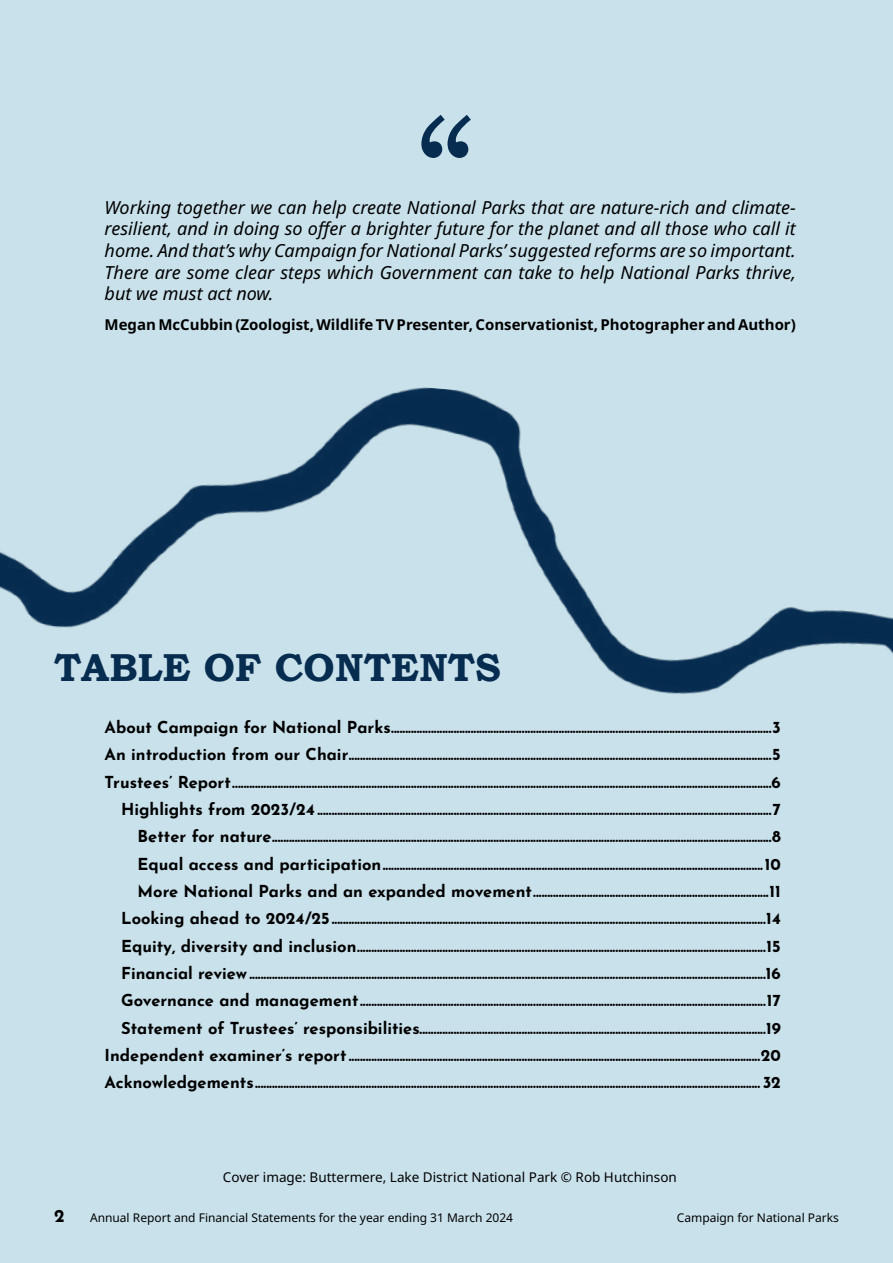
<style>
.page{position:relative;width:893px;height:1263px;background:#c9e1eb}
.page>*{position:absolute;margin:0;border:0;box-sizing:border-box;transform-origin:0 0}
.t1{font:150px "Bookman Old Style";color:#062c50}
.t2{font:700 39px "Bookman Old Style";color:#062c50}
.t3{font:italic 18px/21.6px "Noto Sans";color:#000;text-align:justify}
.t4{font:700 18px "Josefin Sans";color:#000}
.t5{font:700 16.5px/27.3px "Josefin Sans";color:#000;text-align:right}
.t6{font:700 15px "Noto Sans";color:#000}
.t7{font:13.5px "Noto Sans";color:#000}
.t8{font:12px "Noto Sans";color:#000}
</style>
<div class="page">
<img style="left:0;top:387px;width:893px;height:307px">
<h1 class="t1" style="left:416px;top:73px;width:61px">“</h1>
<p class="t3" style="left:105px;top:197px;width:693px">Working together we can help create National Parks that are nature-rich and climate&shy;resilient, and in doing so offer a brighter future for the planet and all those who call it home. And that’s why Campaign for National Parks’ suggested reforms are so important.<br>There are some clear steps which Government can take to help National Parks thrive, but we must act now.</p>
<p class="t6" style="left:105px;top:314px;width:693px">Megan McCubbin (Zoologist, Wildlife TV Presenter, Conservationist, Photographer and Author)</p>
<h2 class="t2" style="left:54px;top:640px;width:448px">TABLE OF CONTENTS</h2>
<p class="t5" style="left:105px;top:711px;width:678px">About Campaign for National Parks......................................................................................................................................3<br>An introduction from our Chair.....................................................................................................................................................5<br>Trustees’ Report..............................................................................................................................................................................................6<br>Highlights from 2023/24 ................................................................................................................................................................7<br>Better for nature................................................................................................................................................................................8<br>Equal access and participation......................................................................................................................................10<br>More National Parks and an expanded movement...................................................................................11<br>Looking ahead to 2024/25.........................................................................................................................................................14<br>Equity, diversity and inclusion................................................................................................................................................15<br>Financial review......................................................................................................................................................................................16<br>Governance and management...............................................................................................................................................17<br>Statement of Trustees’ responsibilities..........................................................................................................................19<br>Independent examiner’s report.................................................................................................................................................20<br>Acknowledgements.................................................................................................................................................................................. 32</p>
<p class="t7" style="left:223px;top:1167px;width:455px">Cover image: Buttermere, Lake District National Park © Rob Hutchinson</p>
<p class="t4" style="left:54px;top:1200px;width:12px">2</p>
<p class="t8" style="left:90px;top:1209px;width:425px">Annual Report and Financial Statements for the year ending 31 March 2024</p>
<p class="t8" style="left:677px;top:1209px;width:164px">Campaign for National Parks</p>
</div>
